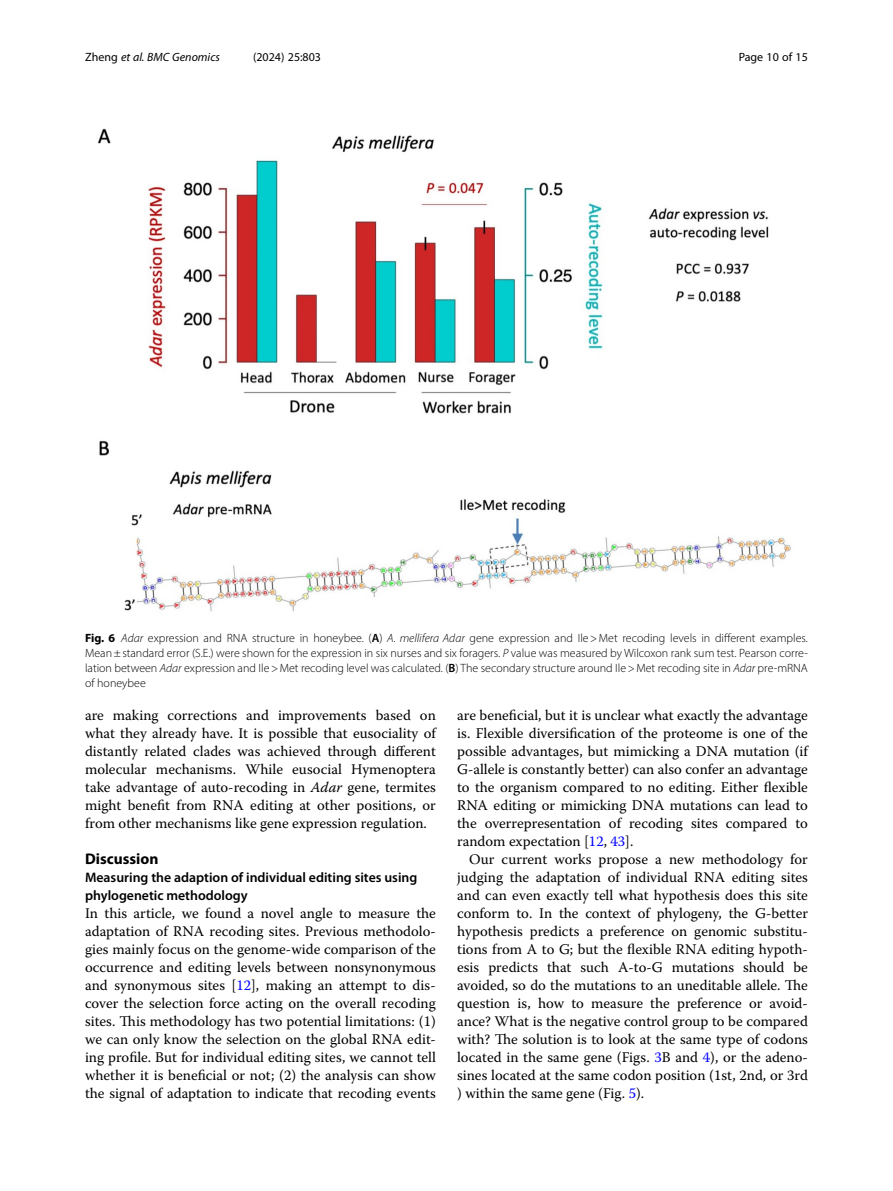
<style>
.page{position:relative;width:893px;height:1191px;background:#fff}
.page>*{position:absolute;margin:0;border:0;box-sizing:border-box;transform-origin:0 0}
.Head_1{font:700 15.45px "Myriad Pro";color:#000}
.Body_Text_Indent{font:14.7px/18px "Warnock Pro";color:#000;text-align:justify}
.Body_Text{font:14.7px/18px "Warnock Pro";color:#000;text-align:justify}
.Head_2_After_1{font:600 13.8px/18px "Myriad Pro";color:#000}
.Figure_Caption{font:300 12px/15px "Myriad Pro";color:#000;text-align:justify}
.t1{font:12px "Myriad Pro";color:#000}
.t2{font:italic 12px "Myriad Pro";color:#000}
.s1{font-style:normal}
.s2{font-weight:700}
.s3{font-style:italic}
.s4{font-weight:600}
.s5{color:#00f}
</style>
<div class="page">
<img style="left:97px;top:128px;width:694px;height:483px">
<p class="t2" style="left:85px;top:50px;width:136px"><span class="s1">Zheng</span> et al. BMC Genomics</p>
<p class="t1" style="left:253px;top:50px;width:70px">(2024) 25:803</p>
<p class="t1" style="left:739px;top:50px;width:71px">Page 10 of 15</p>
<p class="Figure_Caption" style="left:85px;top:631px;width:724px"><span class="s2">Fig. 6</span> <span class="s3">Adar</span> expression and RNA structure in honeybee. (<span class="s4">A</span>) <span class="s3">A. mellifera Adar</span> gene expression and Ile&gt;Met recoding levels in different examples.<br>Mean±standard error (S.E.) were shown for the expression in six nurses and six foragers. <span class="s3">P</span> value was measured by Wilcoxon rank sum test. Pearson corre&shy;lation between <span class="s3">Adar</span> expression and Ile&gt;Met recoding level was calculated. (<span class="s4">B</span>) The secondary structure around Ile&gt;Met recoding site in <span class="s3">Adar</span> pre-mRNA of honeybee</p>
<p class="Body_Text_Indent" style="left:85px;top:706px;width:352px">are making corrections and improvements based on what they already have. It is possible that eusociality of distantly related clades was achieved through different molecular mechanisms. While eusocial Hymenoptera take advantage of auto-recoding in <span class="s3">Adar</span> gene, termites might benefit from RNA editing at other positions, or from other mechanisms like gene expression regulation.</p>
<p class="Head_1" style="left:85px;top:849px;width:75px">Discussion</p>
<p class="Head_2_After_1" style="left:85px;top:868px;width:334px">Measuring the adaption of individual editing sites using phylogenetic methodology</p>
<p class="Body_Text" style="left:85px;top:904px;width:352px">In this article, we found a novel angle to measure the adaptation of RNA recoding sites. Previous methodolo&shy;gies mainly focus on the genome-wide comparison of the occurrence and editing levels between nonsynonymous and synonymous sites [<span class="s5">12</span>], making an attempt to dis&shy;cover the selection force acting on the overall recoding sites. This methodology has two potential limitations: (1) we can only know the selection on the global RNA edit&shy;ing profile. But for individual editing sites, we cannot tell whether it is beneficial or not; (2) the analysis can show the signal of adaptation to indicate that recoding events</p>
<p class="Body_Text" style="left:457px;top:706px;width:352px">are beneficial, but it is unclear what exactly the advantage is. Flexible diversification of the proteome is one of the possible advantages, but mimicking a DNA mutation (if G-allele is constantly better) can also confer an advantage to the organism compared to no editing. Either flexible RNA editing or mimicking DNA mutations can lead to the overrepresentation of recoding sites compared to random expectation [<span class="s5">12</span>, <span class="s5">43</span>].</p>
<p class="Body_Text_Indent" style="left:457px;top:850px;width:352px;text-indent:12px">Our current works propose a new methodology for judging the adaptation of individual RNA editing sites and can even exactly tell what hypothesis does this site conform to. In the context of phylogeny, the G-better hypothesis predicts a preference on genomic substitu&shy;tions from A to G; but the flexible RNA editing hypoth&shy;esis predicts that such A-to-G mutations should be avoided, so do the mutations to an uneditable allele. The question is, how to measure the preference or avoid&shy;ance? What is the negative control group to be compared with? The solution is to look at the same type of codons located in the same gene (Figs. <span class="s5">3</span>B and <span class="s5">4</span>), or the adeno&shy;sines located at the same codon position (1st, 2nd, or 3rd ) within the same gene (Fig. <span class="s5">5</span>).</p>
</div>
